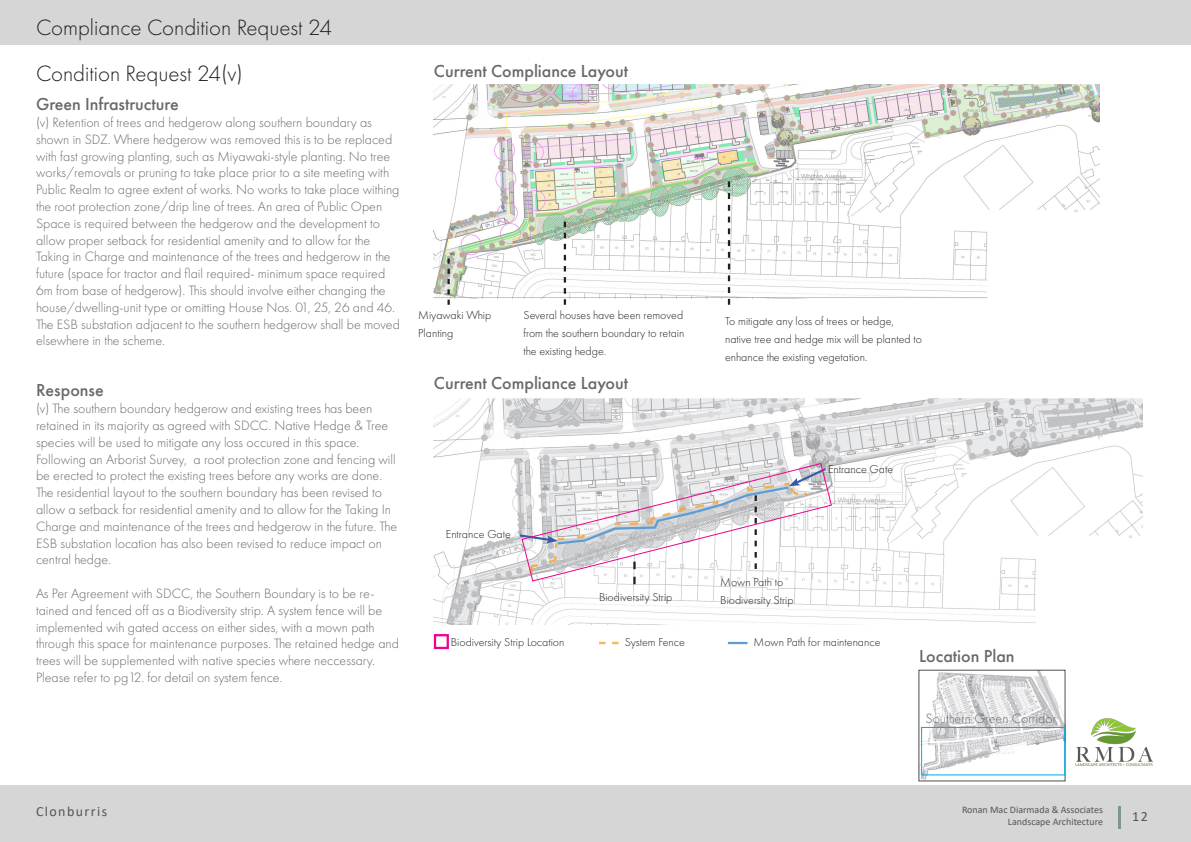
<style>
.page{position:relative;width:1191px;height:842px;background:#fff}
.page>*{position:absolute;margin:0;border:0;box-sizing:border-box;transform-origin:0 0}
.t1{font:300 23px "Futura PT";color:#231f20}
.t2{font:500 18px "Futura PT";color:#69696c}
.t3{font:300 14px/16.8px "Futura PT";color:#69696c}
.t4{font:14px "Calibri";letter-spacing:.1em;color:#545557}
.TOC_header{font:300 12px/18px "Futura PT";color:#231f20}
.t5{font:10px/12px "Calibri";color:#545557;text-align:right}
</style>
<div class="page">
<div style="left:0;top:785px;width:1191px;height:57px;background:#d6d6d6"></div>
<div style="left:0;top:0;width:1191px;height:45px;background:#d6d6d6"></div>
<hr style="left:1117px;top:806px;width:3px;height:22px;background:#7e9888">
<img style="left:1075px;top:718px;width:79px;height:48px">
<img style="left:434px;top:84px;width:665px;height:214px">
<svg style="left:564px;top:222px;width:2px;height:83px"></svg>
<svg style="left:728px;top:181px;width:2px;height:124px"></svg>
<svg style="left:447px;top:258px;width:3px;height:47px"></svg>
<img style="left:434px;top:398px;width:709px;height:226px">
<svg style="left:517px;top:463px;width:315px;height:121px"></svg>
<div style="left:434px;top:634px;width:15px;height:15px;border:2px solid #ed028c"></div>
<svg style="left:599px;top:642px;width:19px;height:2px"></svg>
<svg style="left:728px;top:642px;width:19px;height:2px"></svg>
<img style="left:920px;top:672px;width:143px;height:107px">
<div style="left:921px;top:727px;width:144px;height:48px;border:1px solid #00aeef"></div>
<p class="t1" style="left:36px;top:14px;width:298px">Compliance Condition Request 24</p>
<p class="t1" style="left:36px;top:60px;width:208px">Condition Request 24(v)</p>
<p class="t2" style="left:36px;top:93px;width:144px">Green Infrastructure</p>
<p class="t3" style="left:36px;top:114px;width:365px">(v) Retention of trees and hedgerow along southern boundary as shown in SDZ. Where hedgerow was removed this is to be replaced with fast growing planting, such as Miyawaki-style planting. No tree works/removals or pruning to take place prior to a site meeting with Public Realm to agree extent of works. No works to take place withing the root protection zone/drip line of trees. An area of Public Open Space is required between the hedgerow and the development to allow proper setback for residential amenity and to allow for the Taking in Charge and maintenance of the trees and hedgerow in the future (space for tractor and flail required- minimum space required 6m from base of hedgerow). This should involve either changing the house/dwelling-unit type or omitting House Nos. 01, 25, 26 and 46.<br>The ESB substation adjacent to the southern hedgerow shall be moved elsewhere in the scheme.</p>
<p class="t2" style="left:36px;top:380px;width:69px">Response</p>
<p class="t3" style="left:36px;top:400px;width:354px">(v) The southern boundary hedgerow and existing trees has been retained in its majority as agreed with SDCC. Native Hedge &amp; Tree species will be used to mitigate any loss occured in this space.</p>
<p class="t3" style="left:36px;top:451px;width:361px">Following an Arborist Survey, a root protection zone and fencing will be erected to protect the existing trees before any works are done.</p>
<p class="t3" style="left:36px;top:484px;width:363px">The residential layout to the southern boundary has been revised to allow a setback for residential amenity and to allow for the Taking In Charge and maintenance of the trees and hedgerow in the future. The ESB substation location has also been revised to reduce impact on central hedge.</p>
<p class="t3" style="left:36px;top:585px;width:364px">As Per Agreement with SDCC, the Southern Boundary is to be re&shy;tained and fenced off as a Biodiversity strip. A system fence will be implemented wih gated access on either sides, with a mown path through this space for maintenance purposes. The retained hedge and trees will be supplemented with native species where neccessary.</p>
<p class="t3" style="left:36px;top:669px;width:248px">Please refer to pg12. for detail on system fence.</p>
<p class="t2" style="left:434px;top:60px;width:196px">Current Compliance Layout</p>
<p class="TOC_header" style="left:418px;top:306px;width:74px">Miyawaki Whip<br>Planting</p>
<p class="t2" style="left:434px;top:372px;width:196px">Current Compliance Layout</p>
<p class="TOC_header" style="left:523px;top:306px;width:162px;text-align:justify">Several houses have been removed from the southern boundary to retain the existing hedge.</p>
<p class="TOC_header" style="left:725px;top:312px;width:198px">To mitigate any loss of trees or hedge, native tree and hedge mix will be planted to enhance the existing vegetation.</p>
<p class="TOC_header" style="left:446px;top:525px;width:67px">Entrance Gate</p>
<p class="TOC_header" style="left:828px;top:460px;width:67px">Entrance Gate</p>
<p class="TOC_header" style="left:720px;top:573px;width:65px">Mown Path to</p>
<p class="TOC_header" style="left:599px;top:588px;width:75px">Biodiversity Strip</p>
<p class="TOC_header" style="left:720px;top:591px;width:75px">Biodiversity Strip</p>
<p class="TOC_header" style="left:451px;top:633px;width:115px">Biodiversity Strip Location</p>
<p class="TOC_header" style="left:625px;top:633px;width:62px">System Fence</p>
<p class="TOC_header" style="left:753px;top:633px;width:128px">Mown Path for maintenance</p>
<p class="t2" style="left:919px;top:645px;width:97px">Location Plan</p>
<p class="t3" style="left:925px;top:710px;width:132px">Southern Green Corridor</p>
<p class="t4" style="left:36px;top:802px;width:73px">Clonburris</p>
<p class="t5" style="left:962px;top:804px;width:143px">Ronan Mac Diarmada &amp; Associates<br>Landscape Architecture</p>
<p class="t4" style="left:1132px;top:807px;width:17px">12</p>
</div>
